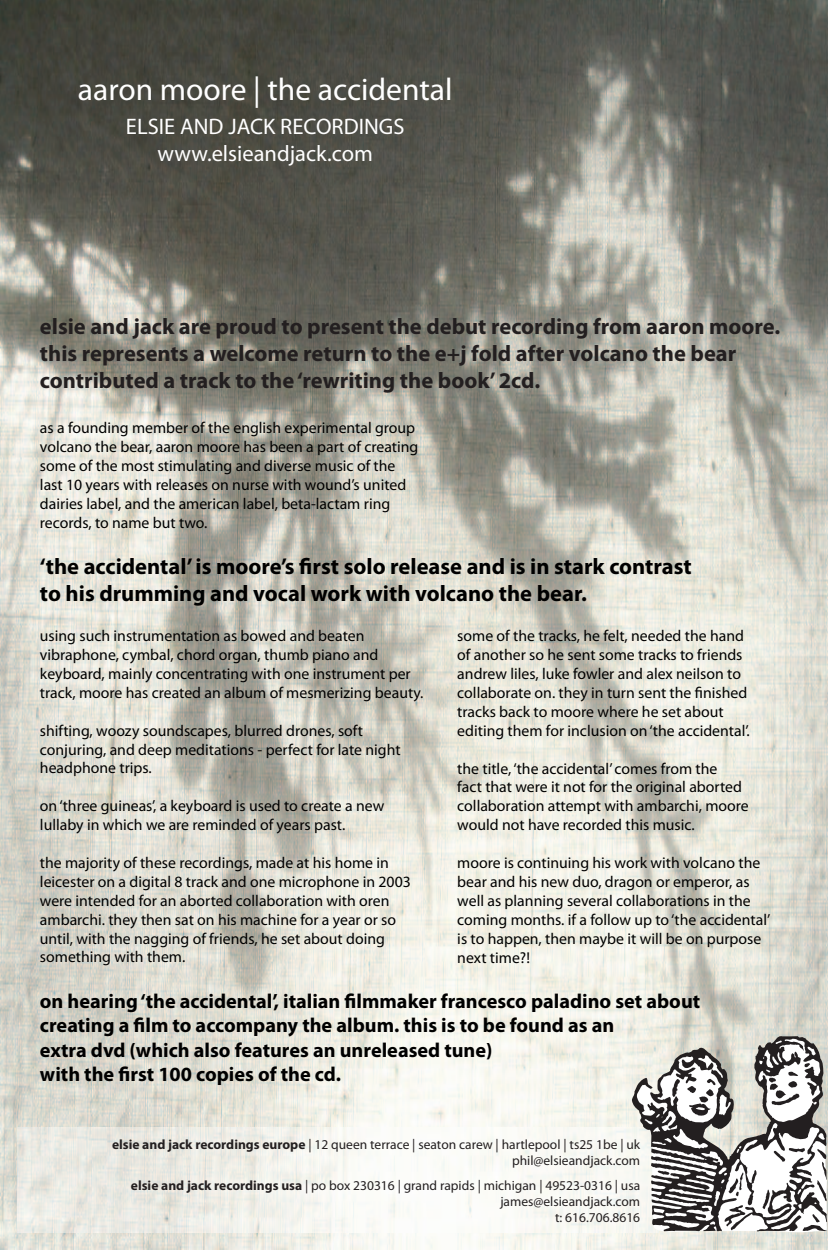
<style>
.page{position:relative;width:828px;height:1250px;background:#fff}
.page>*{position:absolute;margin:0;border:0;box-sizing:border-box;transform-origin:0 0}
.t1{font:31.5px "Myriad Pro";color:#fff}
.t2{font:700 22.5px/27px "Myriad Pro";color:#231f20}
.t3{font:700 22.5px/27px "Myriad Pro";color:#000}
.t4{font:22.5px/27px "Myriad Pro";color:#fff;text-align:center}
.t5{font:700 20.25px/24.3px "Myriad Pro";color:#000}
.t6{font:15.75px/18.9px "Myriad Pro";color:#000}
.t7{font:13.5px/16.2px "Myriad Pro";color:#231f20;text-align:right}
.s1{font-weight:700}
</style>
<div class="page">
<img style="left:0;top:0;width:827px;height:1250px">
<img style="left:17px;top:1127px;width:614px;height:105px">
<svg style="left:631px;top:1035px;width:196px;height:197px"></svg>
<svg style="left:694px;top:686px;width:7px;height:12px"></svg>
<h1 class="t1" style="left:78px;top:70px;width:376px">aaron moore | the accidental</h1>
<h2 class="t4" style="left:126px;top:112px;width:280px">ELSIE AND JACK RECORDINGS www.elsieandjack.com</h2>
<h2 class="t2" style="left:40px;top:313px;width:741px">elsie and jack are proud to present the debut recording from aaron moore. this represents a welcome return to the e+j fold after volcano the bear contributed a track to the ‘rewriting the book’ 2cd.</h2>
<p class="t6" style="left:40px;top:418px;width:380px">as a founding member of the english experimental group volcano the bear, aaron moore has been a part of creating some of the most stimulating and diverse music of the last 10 years with releases on nurse with wound’s united dairies label, and the american label, beta-lactam ring records, to name but two.</p>
<h2 class="t3" style="left:40px;top:552px;width:653px">‘the accidental’ is moore’s rst solo release and is in stark contrast to his drumming and vocal work with volcano the bear.</h2>
<p class="t6" style="left:40px;top:626px;width:385px">using such instrumentation as bowed and beaten vibraphone, cymbal, chord organ, thumb piano and keyboard, mainly concentrating with one instrument per track, moore has created an album of mesmerizing beauty.</p>
<p class="t6" style="left:40px;top:720px;width:362px">shifting, woozy soundscapes, blurred drones, soft conjuring, and deep meditations - perfect for late night headphone trips.</p>
<p class="t6" style="left:40px;top:796px;width:346px">on ‘three guineas’, a keyboard is used to create a new lullaby in which we are reminded of years past.</p>
<p class="t6" style="left:40px;top:853px;width:372px">the majority of these recordings, made at his home in leicester on a digital 8 track and one microphone in 2003 were intended for an aborted collaboration with oren ambarchi. they then sat on his machine for a year or so until, with the nagging of friends, he set about doing something with them.</p>
<p class="t6" style="left:457px;top:626px;width:294px">some of the tracks, he felt, needed the hand of another so he sent some tracks to friends andrew liles, luke fowler and alex neilson to collaborate on. they in turn sent the nished tracks back to moore where he set about editing them for inclusion on ‘the accidental’.</p>
<p class="t6" style="left:457px;top:758px;width:293px">the title, ‘the accidental’ comes from the<br>fact that were it not for the original aborted collaboration attempt with ambarchi, moore would not have recorded this music.</p>
<p class="t6" style="left:457px;top:853px;width:314px">moore is continuing his work with volcano the bear and his new duo, dragon or emperor, as well as planning several collaborations in the coming months. if a follow up to ‘the accidental’ is to happen, then maybe it will be on purpose next time?!</p>
<p class="t5" style="left:40px;top:988px;width:661px">on hearing ‘the accidental’, italian lmmaker francesco paladino set about creating a lm to accompany the album. this is to be found as an<br>extra dvd (which also features an unreleased tune)<br>with the rst 100 copies of the cd.</p>
<p class="t7" style="left:112px;top:1135px;width:529px"><span class="s1">elsie and jack recordings europe</span> | 12 queen terrace | seaton carew | hartlepool | ts25 1be | uk phil@elsieandjack.com</p>
<p class="t7" style="left:131px;top:1176px;width:510px"><span class="s1">elsie and jack recordings usa</span> | po box 230316 | grand rapids | michigan | 49523-0316 | usa james@elsieandjack.com<br>t: 616.706.8616</p>
</div>
